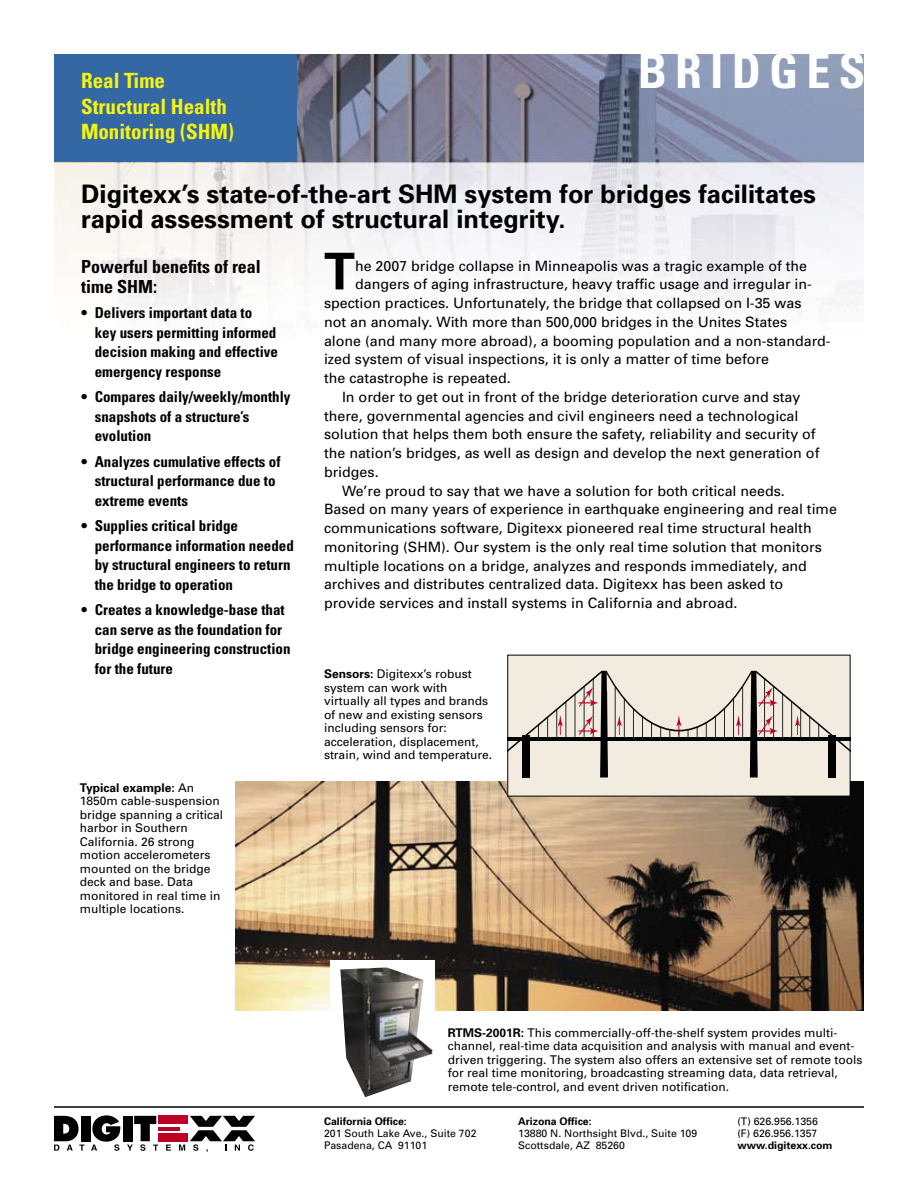
<style>
.page{position:relative;width:918px;height:1188px;background:#fff}
.page>*{position:absolute;margin:0;border:0;box-sizing:border-box;transform-origin:0 0}
.t1{font:700 50.85px "Univers";color:#000}
.t2{font:700 condensed 48px "Univers";letter-spacing:.17em;color:#fff}
.t3{font:700 25.5px/25.5px "Univers";color:#000}
.t4{font:700 condensed 21px/25.5px "Univers";color:#f7f410}
.t5{font:700 condensed 18px/19.5px "Univers";color:#000}
.t6{font:700 condensed 15px/19.5px "Univers";color:#000}
.t7{font:14.25px "Univers";color:#000}
.t8{font:12px/13.5px "Univers";color:#000}
.t9{font:10.5px/12px "Univers";color:#000}
.t10{font:700 10.5px "Univers";color:#000}
.s1{font-weight:700}
</style>
<div class="page">
<img style="left:54px;top:54px;width:810px;height:260px">
<img style="left:236px;top:782px;width:628px;height:229px">
<div style="left:54px;top:54px;width:243px;height:108px;background:#3468a4"></div>
<hr style="left:54px;top:1106px;width:810px;height:2px;background:#000">
<div style="left:81px;top:1116px;width:9px;height:25px;background:#000"></div>
<div style="left:123px;top:1116px;width:9px;height:25px;background:#000"></div>
<div style="left:158px;top:1116px;width:30px;height:8px;background:#be0027"></div>
<div style="left:158px;top:1133px;width:30px;height:8px;background:#be0027"></div>
<hr style="left:158px;top:1127px;width:22px;height:3px;background:#be0027">
<svg style="left:54px;top:1116px;width:31px;height:35px"></svg>
<svg style="left:91px;top:1115px;width:29px;height:36px"></svg>
<svg style="left:127px;top:1116px;width:31px;height:35px"></svg>
<svg style="left:166px;top:1145px;width:5px;height:6px"></svg>
<svg style="left:179px;top:1116px;width:76px;height:36px"></svg>
<div style="left:330px;top:960px;width:104px;height:144px;background:#fff"></div>
<img style="left:340px;top:967px;width:93px;height:130px">
<div style="left:508px;top:655px;width:342px;height:141px;background:#f2ece0"></div>
<svg style="left:509px;top:671px;width:340px;height:107px"></svg>
<h3 class="t4" style="left:81px;top:68px;width:154px">Real Time<br>Structural Health<br>Monitoring (SHM)</h3>
<h2 class="t2" style="left:638px;top:42px;width:229px">BRIDGES</h2>
<h3 class="t3" style="left:81px;top:180px;width:737px">Digitexx’s state-of-the-art SHM system for bridges facilitates rapid assessment of structural integrity.</h3>
<h1 class="t1" style="left:324px;top:239px;width:33px">T</h1>
<p class="t7" style="left:355px;top:257px;width:454px">he 2007 bridge collapse in Minneapolis was a tragic example of the</p>
<p class="t5" style="left:81px;top:257px;width:181px">Powerful benefits of real time SHM:</p>
<p class="t6" style="left:95px;top:303px;width:185px;text-indent:-14px">• Delivers important data to<br>key users permitting informed decision making and effective emergency response</p>
<p class="t6" style="left:95px;top:387px;width:197px;text-indent:-14px">• Compares daily/weekly/monthly snapshots of a structure’s evolution</p>
<p class="t6" style="left:95px;top:451px;width:187px;text-indent:-14px">• Analyzes cumulative effects of structural performance due to extreme events</p>
<p class="t6" style="left:95px;top:516px;width:201px;text-indent:-14px">• Supplies critical bridge performance information needed by structural engineers to return the bridge to operation</p>
<p class="t6" style="left:95px;top:600px;width:197px;text-indent:-14px">• Creates a knowledge-base that can serve as the foundation for bridge engineering construction for the future</p>
<p class="t7" style="left:355px;top:276px;width:458px">dangers of aging infrastructure, heavy traffic usage and irregular in-</p>
<p class="t7" style="left:324px;top:294px;width:479px">spection practices. Unfortunately, the bridge that collapsed on I-35 was</p>
<p class="t7" style="left:324px;top:313px;width:465px">not an anomaly. With more than 500,000 bridges in the Unites States</p>
<p class="t7" style="left:324px;top:332px;width:508px">alone (and many more abroad), a booming population and a non-standard-</p>
<p class="t7" style="left:324px;top:351px;width:446px">ized system of visual inspections, it is only a matter of time before</p>
<p class="t7" style="left:324px;top:369px;width:188px">the catastrophe is repeated.</p>
<p class="t7" style="left:342px;top:388px;width:460px">In order to get out in front of the bridge deterioration curve and stay</p>
<p class="t7" style="left:324px;top:407px;width:476px">there, governmental agencies and civil engineers need a technological</p>
<p class="t7" style="left:324px;top:426px;width:493px">solution that helps them both ensure the safety, reliability and security of</p>
<p class="t7" style="left:324px;top:444px;width:497px">the nation’s bridges, as well as design and develop the next generation of</p>
<p class="t7" style="left:324px;top:463px;width:56px">bridges.</p>
<p class="t7" style="left:342px;top:482px;width:444px">We’re proud to say that we have a solution for both critical needs.</p>
<p class="t7" style="left:324px;top:501px;width:514px">Based on many years of experience in earthquake engineering and real time</p>
<p class="t7" style="left:324px;top:519px;width:489px">communications software, Digitexx pioneered real time structural health</p>
<p class="t7" style="left:324px;top:538px;width:499px">monitoring (SHM). Our system is the only real time solution that monitors</p>
<p class="t7" style="left:324px;top:557px;width:485px">multiple locations on a bridge, analyzes and responds immediately, and</p>
<p class="t7" style="left:324px;top:576px;width:461px">archives and distributes centralized data. Digitexx has been asked to</p>
<p class="t7" style="left:324px;top:594px;width:415px">provide services and install systems in California and abroad.</p>
<p class="t8" style="left:324px;top:667px;width:170px"><span class="s1">Sensors:</span> Digitexx’s robust system can work with virtually all types and brands of new and existing sensors including sensors for: acceleration, displacement, strain, wind and temperature.</p>
<p class="t8" style="left:80px;top:780px;width:145px"><span class="s1">Typical example:</span> An<br>1850m cable-suspension bridge spanning a critical harbor in Southern<br>California. 26 strong motion accelerometers mounted on the bridge deck and base. Data monitored in real time in multiple locations.</p>
<p class="t8" style="left:448px;top:1026px;width:416px"><span class="s1">RTMS-2001R:</span> This commercially-off-the-shelf system provides multi&shy;channel, real-time data acquisition and analysis with manual and event&shy;driven triggering. The system also offers an extensive set of remote tools for real time monitoring, broadcasting streaming data, data retrieval, remote tele-control, and event driven notification.</p>
<p class="t10" style="left:324px;top:1115px;width:84px">California Office:</p>
<p class="t9" style="left:324px;top:1128px;width:154px">201 South Lake Ave., Suite 702<br>Pasadena, CA 91101</p>
<p class="t10" style="left:518px;top:1115px;width:75px">Arizona Office:</p>
<p class="t9" style="left:518px;top:1128px;width:181px">13880 N. Northsight Blvd., Suite 109<br>Scottsdale, AZ 85260</p>
<p class="t9" style="left:737px;top:1115px;width:82px">(T) 626.956.1356 (F) 626.956.1357</p>
<p class="t10" style="left:737px;top:1139px;width:97px">www.digitexx.com</p>
</div>
